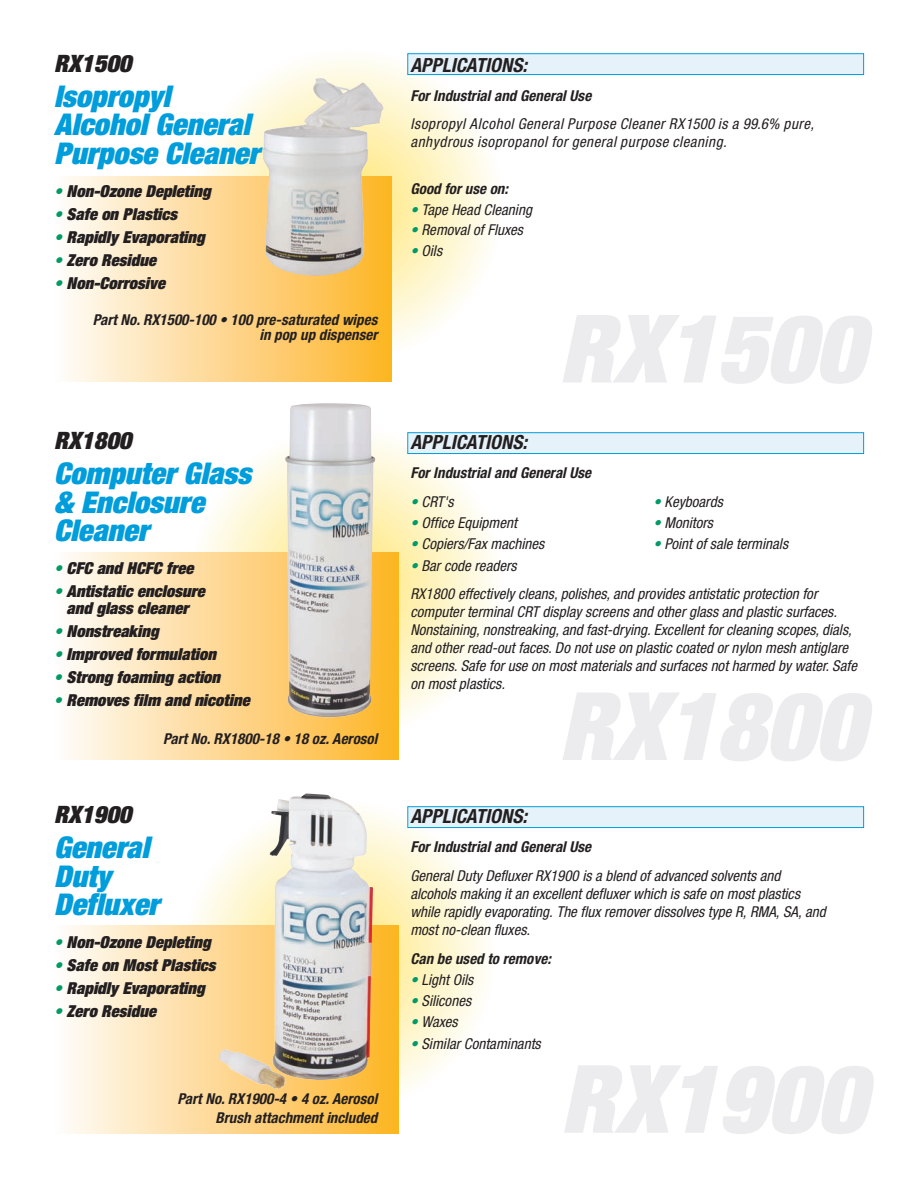
<style>
.page{position:relative;width:918px;height:1188px;background:#fff}
.page>*{position:absolute;margin:0;border:0;box-sizing:border-box;transform-origin:0 0}
.t1{font:italic 900 expanded 30px/28.5px "Helvetica Neue";letter-spacing:.005em;color:#009ddc}
.t2{font:italic 900 expanded 24px "Helvetica Neue";letter-spacing:.005em;color:#231f20}
.t3{font:italic 700 condensed 19.5px "Helvetica Neue";letter-spacing:.005em;color:#231f20}
.t4{font:italic 900 expanded 16.5px/16.5px "Helvetica Neue";letter-spacing:.005em;color:#231f20;text-align:center}
.t5{font:italic condensed 15px/18px "Helvetica Neue";letter-spacing:.005em;color:#231f20}
.t6{font:italic 700 condensed 15px/19.4px "Helvetica Neue";letter-spacing:.005em;color:#231f20;text-align:right}
.t7{font:italic condensed 15px/18px "Helvetica Neue";letter-spacing:.04em;color:#231f20}
.s1{color:#009a67}
</style>
<div class="page">
<svg style="left:191px;top:426px;width:312px;height:312px"></svg>
<div style="left:54px;top:552px;width:344px;height:207px;background:linear-gradient(to right,#fefcfb,#fdb427)"></div>
<div style="left:408px;top:433px;width:455px;height:20px;background:#e6f2fa"></div>
<div style="left:407px;top:432px;width:457px;height:22px;border:1px solid #009ddc"></div>
<svg style="left:183px;top:800px;width:312px;height:312px"></svg>
<div style="left:54px;top:925px;width:344px;height:208px;background:linear-gradient(to right,#fefcfb,#fdb427)"></div>
<div style="left:408px;top:807px;width:455px;height:20px;background:#e6f2fa"></div>
<div style="left:407px;top:806px;width:457px;height:22px;border:1px solid #009ddc"></div>
<svg style="left:191px;top:49px;width:312px;height:312px"></svg>
<div style="left:54px;top:177px;width:338px;height:205px;background:linear-gradient(to right,#fefcfb,#fdb427)"></div>
<div style="left:408px;top:54px;width:455px;height:20px;background:#e6f2fa"></div>
<div style="left:407px;top:53px;width:457px;height:22px;border:1px solid #009ddc"></div>
<img style="left:263px;top:78px;width:121px;height:199px">
<img style="left:285px;top:403px;width:90px;height:315px">
<img style="left:218px;top:793px;width:155px;height:297px">
<h2 class="t2" style="left:54px;top:48px;width:79px">RX1500</h2>
<h1 class="t1" style="left:54px;top:81px;width:207px">Isopropyl<br>Alcohol General<br>Purpose Cleaner</h1>
<p class="t4" style="left:54px;top:182px;width:158px"><span class="s1">•</span> Non-Ozone Depleting</p>
<p class="t4" style="left:54px;top:205px;width:125px"><span class="s1">•</span> Safe on Plastics</p>
<p class="t4" style="left:54px;top:228px;width:152px"><span class="s1">•</span> Rapidly Evaporating</p>
<p class="t4" style="left:54px;top:251px;width:103px"><span class="s1">•</span> Zero Residue</p>
<p class="t4" style="left:54px;top:274px;width:112px"><span class="s1">•</span> Non-Corrosive</p>
<p class="t6" style="left:93px;top:312px;width:286px;line-height:15px">Part No. RX1500-100 • 100 pre-saturated wipes in pop up dispenser</p>
<h3 class="t3" style="left:410px;top:53px;width:118px">APPLICATIONS:</h3>
<p class="t6" style="left:410px;top:85px;width:182px">For Industrial and General Use</p>
<p class="t7" style="left:410px;top:115px;width:405px">Isopropyl Alcohol General Purpose Cleaner RX1500 is a 99.6% pure, anhydrous isopropanol for general purpose cleaning.</p>
<p class="t6" style="left:410px;top:179px;width:99px">Good for use on:</p>
<p class="t5" style="left:410px;top:201px;width:123px"><span class="s1">•</span> Tape Head Cleaning</p>
<p class="t5" style="left:410px;top:221px;width:114px"><span class="s1">•</span> Removal of Fluxes</p>
<p class="t5" style="left:410px;top:242px;width:33px"><span class="s1">•</span> Oils</p>
<h2 class="t2" style="left:54px;top:426px;width:79px">RX1800</h2>
<h1 class="t1" style="left:54px;top:459px;width:199px">Computer Glass &amp; Enclosure<br>Cleaner</h1>
<p class="t4" style="left:54px;top:560px;width:141px"><span class="s1">•</span> CFC and HCFC free</p>
<p class="t4" style="left:54px;top:583px;width:152px"><span class="s1">•</span> Antistatic enclosure and glass cleaner</p>
<p class="t4" style="left:54px;top:622px;width:106px"><span class="s1">•</span> Nonstreaking</p>
<p class="t4" style="left:54px;top:645px;width:164px"><span class="s1">•</span> Improved formulation</p>
<p class="t4" style="left:54px;top:668px;width:168px"><span class="s1">•</span> Strong foaming action</p>
<p class="t4" style="left:54px;top:691px;width:197px"><span class="s1">•</span> Removes film and nicotine</p>
<p class="t6" style="left:163px;top:729px;width:216px">Part No. RX1800-18 • 18 oz. Aerosol</p>
<h2 class="t2" style="left:54px;top:800px;width:79px">RX1900</h2>
<h1 class="t1" style="left:54px;top:833px;width:107px">General<br>Duty<br>Defluxer</h1>
<p class="t4" style="left:54px;top:934px;width:158px"><span class="s1">•</span> Non-Ozone Depleting</p>
<p class="t4" style="left:54px;top:957px;width:163px"><span class="s1">•</span> Safe on Most Plastics</p>
<p class="t4" style="left:54px;top:980px;width:152px"><span class="s1">•</span> Rapidly Evaporating</p>
<p class="t4" style="left:54px;top:1003px;width:103px"><span class="s1">•</span> Zero Residue</p>
<p class="t6" style="left:178px;top:1088px;width:201px">Part No. RX1900-4 • 4 oz. Aerosol<br>Brush attachment included</p>
<h3 class="t3" style="left:410px;top:431px;width:118px">APPLICATIONS:</h3>
<p class="t6" style="left:410px;top:463px;width:182px">For Industrial and General Use</p>
<p class="t5" style="left:410px;top:492px;width:45px"><span class="s1">•</span> CRT's</p>
<p class="t5" style="left:653px;top:492px;width:71px"><span class="s1">•</span> Keyboards</p>
<p class="t5" style="left:410px;top:514px;width:108px"><span class="s1">•</span> Office Equipment</p>
<p class="t5" style="left:653px;top:514px;width:61px"><span class="s1">•</span> Monitors</p>
<p class="t5" style="left:410px;top:535px;width:136px"><span class="s1">•</span> Copiers/Fax machines</p>
<p class="t5" style="left:653px;top:535px;width:136px"><span class="s1">•</span> Point of sale terminals</p>
<p class="t5" style="left:410px;top:551px;width:409px;line-height:28.8px"><span class="s1">•</span> Bar code readers<br>RX1800 effectively cleans, polishes, and provides antistatic protection for</p>
<p class="t5" style="left:410px;top:603px;width:448px">computer terminal CRT display screens and other glass and plastic surfaces.<br>Nonstaining, nonstreaking, and fast-drying. Excellent for cleaning scopes, dials, and other read-out faces. Do not use on plastic coated or nylon mesh antiglare screens. Safe for use on most materials and surfaces not harmed by water. Safe on most plastics.</p>
<h3 class="t3" style="left:410px;top:805px;width:118px">APPLICATIONS:</h3>
<p class="t6" style="left:410px;top:837px;width:182px">For Industrial and General Use</p>
<p class="t5" style="left:410px;top:866px;width:417px">General Duty Defluxer RX1900 is a blend of advanced solvents and alcohols making it an excellent defluxer which is safe on most plastics while rapidly evaporating. The flux remover dissolves type R, RMA, SA, and most no-clean fluxes.</p>
<p class="t6" style="left:410px;top:948px;width:142px">Can be used to remove:</p>
<p class="t5" style="left:410px;top:970px;width:64px"><span class="s1">•</span> Light Oils</p>
<p class="t5" style="left:410px;top:992px;width:62px"><span class="s1">•</span> Silicones</p>
<p class="t5" style="left:410px;top:1013px;width:49px"><span class="s1">•</span> Waxes</p>
<p class="t5" style="left:410px;top:1034px;width:132px"><span class="s1">•</span> Similar Contaminants</p>
</div>
